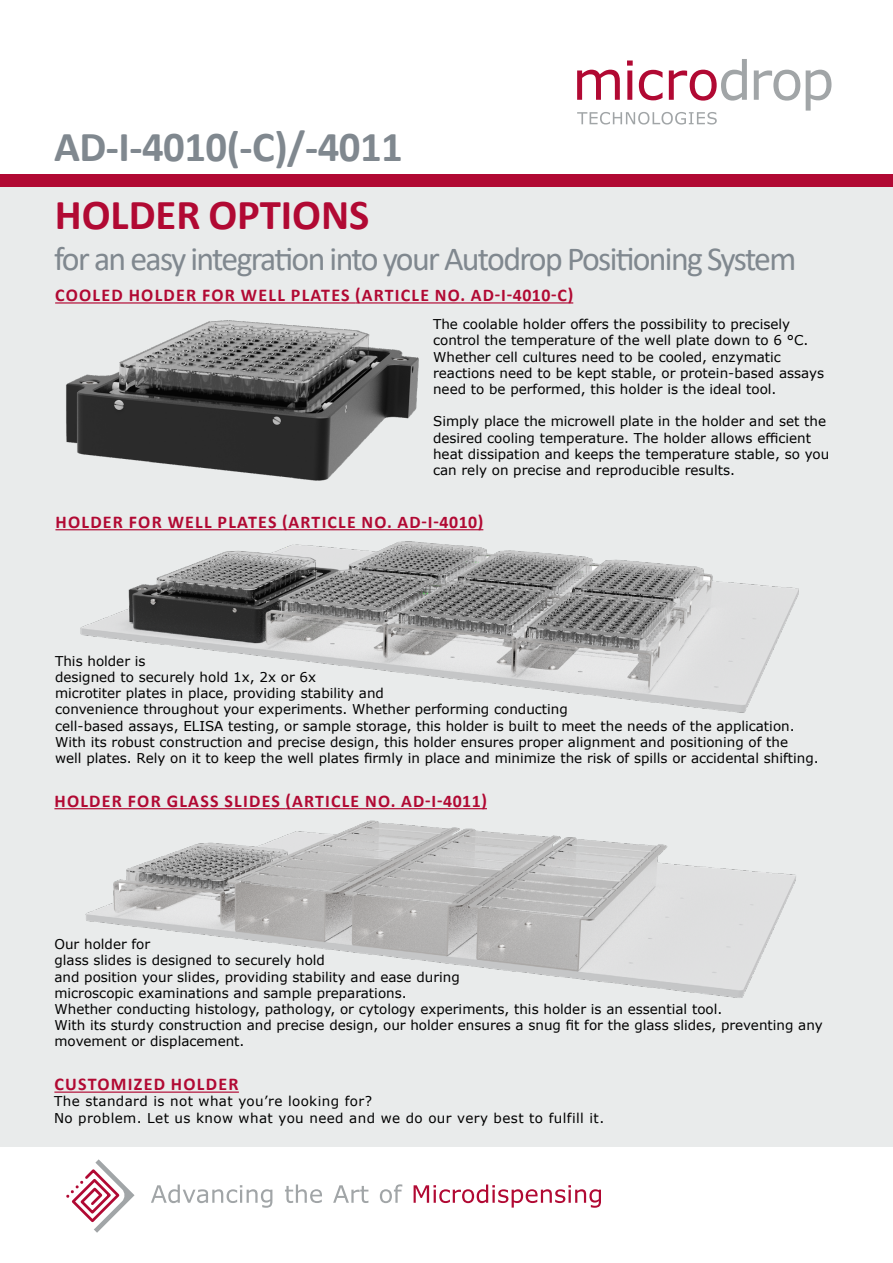
<style>
.page{position:relative;width:893px;height:1263px;background:#fff}
.page>*{position:absolute;margin:0;border:0;box-sizing:border-box;transform-origin:0 0}
.t1{font:700 42.75px "Calibri";letter-spacing:-.01em;color:#80888f}
.t2{font:700 42.75px "Calibri";color:#b10933}
.t3{font:33.75px "Calibri";letter-spacing:-.05em;color:#80888f}
.t4{font:700 18px "Calibri";letter-spacing:.07em;color:#b10933}
.t5{font:700 17.85px "Calibri";letter-spacing:.07em;color:#b10933}
.t6{font:13.5px/16.2px "Verdana";color:#000}
.t7{font:13.5px "Verdana";letter-spacing:.03em;color:#000}
.s1{font-size:17.85px}
.s2{font-size:18px}
</style>
<div class="page">
<div style="left:0;top:187px;width:893px;height:960px;background:#e9ebeb"></div>
<div style="left:0;top:174px;width:893px;height:13px;background:#b10933"></div>
<svg style="left:577px;top:70px;width:43px;height:30px"></svg>
<svg style="left:627px;top:60px;width:6px;height:40px"></svg>
<svg style="left:639px;top:70px;width:23px;height:30px"></svg>
<svg style="left:669px;top:59px;width:78px;height:42px"></svg>
<svg style="left:754px;top:70px;width:46px;height:31px"></svg>
<svg style="left:806px;top:70px;width:25px;height:41px"></svg>
<svg style="left:577px;top:112px;width:140px;height:13px"></svg>
<hr style="left:54px;top:1091px;width:185px;height:2px;background:#b10933">
<svg style="left:67px;top:1159px;width:68px;height:73px"></svg>
<svg style="left:151px;top:1184px;width:121px;height:24px"></svg>
<svg style="left:285px;top:1184px;width:37px;height:19px"></svg>
<svg style="left:333px;top:1185px;width:35px;height:18px"></svg>
<svg style="left:380px;top:1184px;width:22px;height:19px"></svg>
<svg style="left:414px;top:1184px;width:187px;height:24px"></svg>
<img style="left:77px;top:809px;width:719px;height:189px">
<hr style="left:54px;top:808px;width:232px;height:1px;background:#b10933">
<hr style="left:286px;top:808px;width:201px;height:1px;background:#b10933">
<img style="left:66px;top:320px;width:353px;height:161px">
<hr style="left:55px;top:302px;width:300px;height:2px;background:#b10933">
<hr style="left:355px;top:302px;width:218px;height:1px;background:#b10933">
<img style="left:71px;top:529px;width:728px;height:184px">
<hr style="left:55px;top:529px;width:227px;height:1px;background:#b10933">
<hr style="left:282px;top:529px;width:201px;height:1px;background:#b10933">
<p class="t1" style="left:54px;top:117px;width:350px">AD-I-4010(-C)/-4011</p>
<p class="t2" style="left:55px;top:185px;width:316px">HOLDER OPTIONS</p>
<p class="t3" style="left:54px;top:235px;width:744px">for an easy integration into your Autodrop Positioning System</p>
<p class="t4" style="left:55px;top:282px;width:520px">COOLED HOLDER FOR WELL PLATES <span class="s1">(ARTICLE NO. AD-I-4010-C)</span></p>
<p class="t6" style="left:433px;top:316px;width:358px">The coolable holder offers the possibility to precisely</p>
<p class="t6" style="left:433px;top:332px;width:377px">control the temperature of the well plate down to 6 °C.<br>Whether cell cultures need to be cooled, enzymatic</p>
<p class="t6" style="left:433px;top:365px;width:393px">reactions need to be kept stable, or protein-based assays need to be performed, this holder is the ideal tool.</p>
<p class="t6" style="left:433px;top:413px;width:398px">Simply place the microwell plate in the holder and set the desired cooling temperature. The holder allows efficient heat dissipation and keeps the temperature stable, so you can rely on precise and reproducible results.</p>
<p class="t5" style="left:55px;top:509px;width:429px"><span class="s2">HOLDER FOR WELL PLATES</span> (ARTICLE NO. AD-I-4010)</p>
<p class="t6" style="left:55px;top:652px;width:92px">This holder is</p>
<p class="t6" style="left:55px;top:669px;width:262px">designed to securely hold 1x, 2x or 6x</p>
<p class="t6" style="left:55px;top:685px;width:330px">microtiter plates in place, providing stability and</p>
<p class="t6" style="left:55px;top:701px;width:514px">convenience throughout your experiments. Whether performing conducting</p>
<p class="t6" style="left:55px;top:717px;width:741px">cell-based assays, ELISA testing, or sample storage, this holder is built to meet the needs of the application.<br>With its robust construction and precise design, this holder ensures proper alignment and positioning of the</p>
<p class="t6" style="left:55px;top:750px;width:765px">well plates. Rely on it to keep the well plates firmly in place and minimize the risk of spills or accidental shifting.</p>
<p class="t5" style="left:54px;top:788px;width:434px"><span class="s2">HOLDER FOR GLASS SLIDES</span> (ARTICLE NO. AD-I-4011)</p>
<p class="t6" style="left:54px;top:936px;width:97px">Our holder for</p>
<p class="t6" style="left:54px;top:952px;width:272px">glass slides is designed to securely hold</p>
<p class="t6" style="left:54px;top:968px;width:407px">and position your slides, providing stability and ease during</p>
<p class="t6" style="left:54px;top:984px;width:354px">microscopic examinations and sample preparations.</p>
<p class="t6" style="left:54px;top:1001px;width:770px">Whether conducting histology, pathology, or cytology experiments, this holder is an essential tool.<br>With its sturdy construction and precise design, our holder ensures a snug fit for the glass slides, preventing any movement or displacement.</p>
<p class="t4" style="left:54px;top:1071px;width:186px">CUSTOMIZED HOLDER</p>
<p class="t7" style="left:54px;top:1092px;width:319px">The standard is not what you’re looking for?</p>
<p class="t7" style="left:54px;top:1108px;width:552px">No problem. Let us know what you need and we do our very best to fulfill it.</p>
</div>
